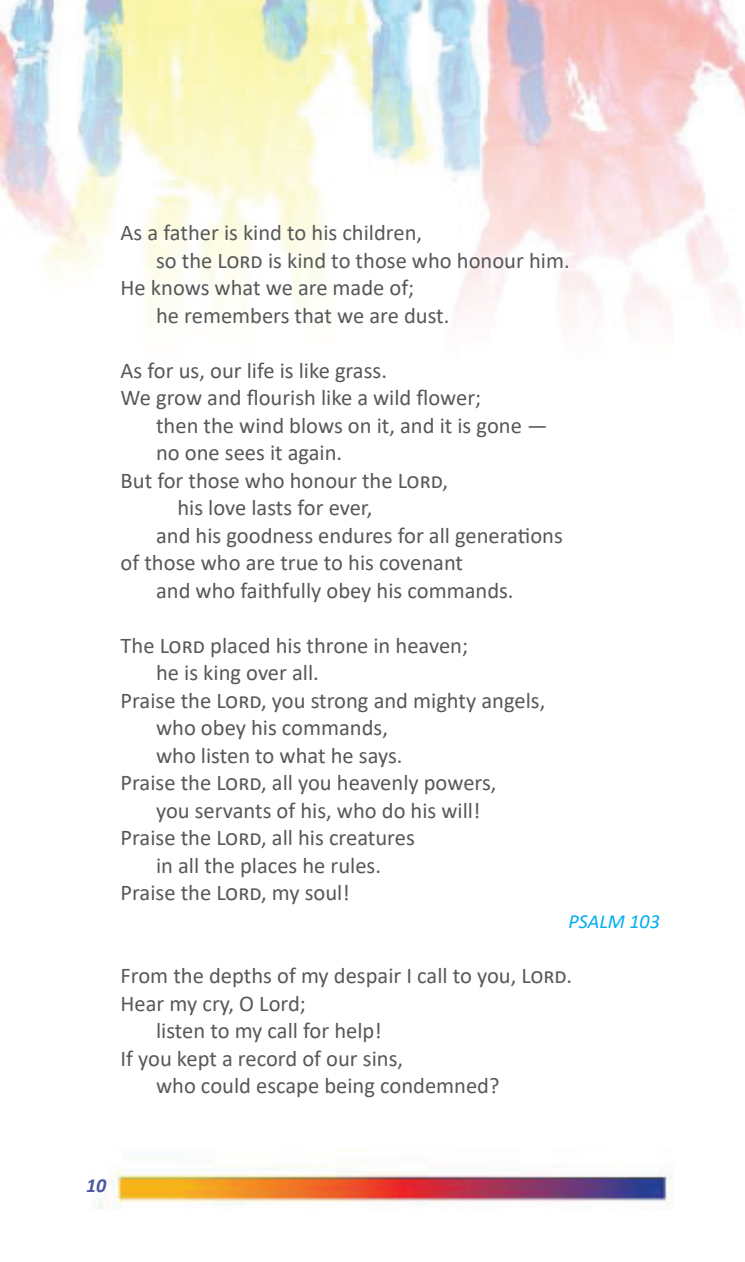
<style>
.page{position:relative;width:745px;height:1262px;background:#fff}
.page>*{position:absolute;margin:0;border:0;box-sizing:border-box;transform-origin:0 0}
.t1{font:22.5px "Calibri";color:#57585a}
.t2{font:italic 20px "Calibri";color:#00aeef}
.t3{font:italic 700 20px "Calibri";color:#4c59a5}
</style>
<div class="page">
<img style="left:0;top:0;width:744px;height:1210px">
<p class="t1" style="left:120px;top:217px;width:303px">As a father is kind to his children,</p>
<p class="t1" style="left:156px;top:245px;width:415px">so the Lord is kind to those who honour him.</p>
<p class="t1" style="left:120px;top:272px;width:295px">He knows what we are made of;</p>
<p class="t1" style="left:156px;top:299px;width:295px">he remembers that we are dust.</p>
<p class="t1" style="left:120px;top:354px;width:268px">As for us, our life is like grass.</p>
<p class="t1" style="left:120px;top:382px;width:362px">We grow and flourish like a wild flower;</p>
<p class="t1" style="left:156px;top:409px;width:392px">then the wind blows on it, and it is gone —</p>
<p class="t1" style="left:156px;top:437px;width:187px">no one sees it again.</p>
<p class="t1" style="left:120px;top:464px;width:329px">But for those who honour the Lord,</p>
<p class="t1" style="left:177px;top:492px;width:196px">his love lasts for ever,</p>
<p class="t1" style="left:156px;top:519px;width:408px">and his goodness endures for all generations</p>
<p class="t1" style="left:120px;top:547px;width:344px">of those who are true to his covenant</p>
<p class="t1" style="left:156px;top:574px;width:359px">and who faithfully obey his commands.</p>
<p class="t1" style="left:120px;top:629px;width:349px">The Lord placed his throne in heaven;</p>
<p class="t1" style="left:156px;top:657px;width:164px">he is king over all.</p>
<p class="t1" style="left:120px;top:684px;width:426px">Praise the Lord, you strong and mighty angels,</p>
<p class="t1" style="left:156px;top:712px;width:233px">who obey his commands,</p>
<p class="t1" style="left:156px;top:739px;width:248px">who listen to what he says.</p>
<p class="t1" style="left:120px;top:767px;width:377px">Praise the Lord, all you heavenly powers,</p>
<p class="t1" style="left:156px;top:794px;width:325px">you servants of his, who do his will!</p>
<p class="t1" style="left:120px;top:822px;width:295px">Praise the Lord, all his creatures</p>
<p class="t1" style="left:156px;top:849px;width:226px">in all the places he rules.</p>
<p class="t1" style="left:120px;top:877px;width:230px">Praise the Lord, my soul!</p>
<p class="t2" style="left:568px;top:907px;width:93px">PSALM 103</p>
<p class="t1" style="left:120px;top:960px;width:452px">From the depths of my despair I call to you, Lord.</p>
<p class="t1" style="left:120px;top:987px;width:187px">Hear my cry, O Lord;</p>
<p class="t1" style="left:156px;top:1015px;width:227px">listen to my call for help!</p>
<p class="t1" style="left:120px;top:1042px;width:284px">If you kept a record of our sins,</p>
<p class="t1" style="left:156px;top:1069px;width:345px">who could escape being condemned?</p>
<p class="t3" style="left:86px;top:1171px;width:22px">10</p>
</div>
